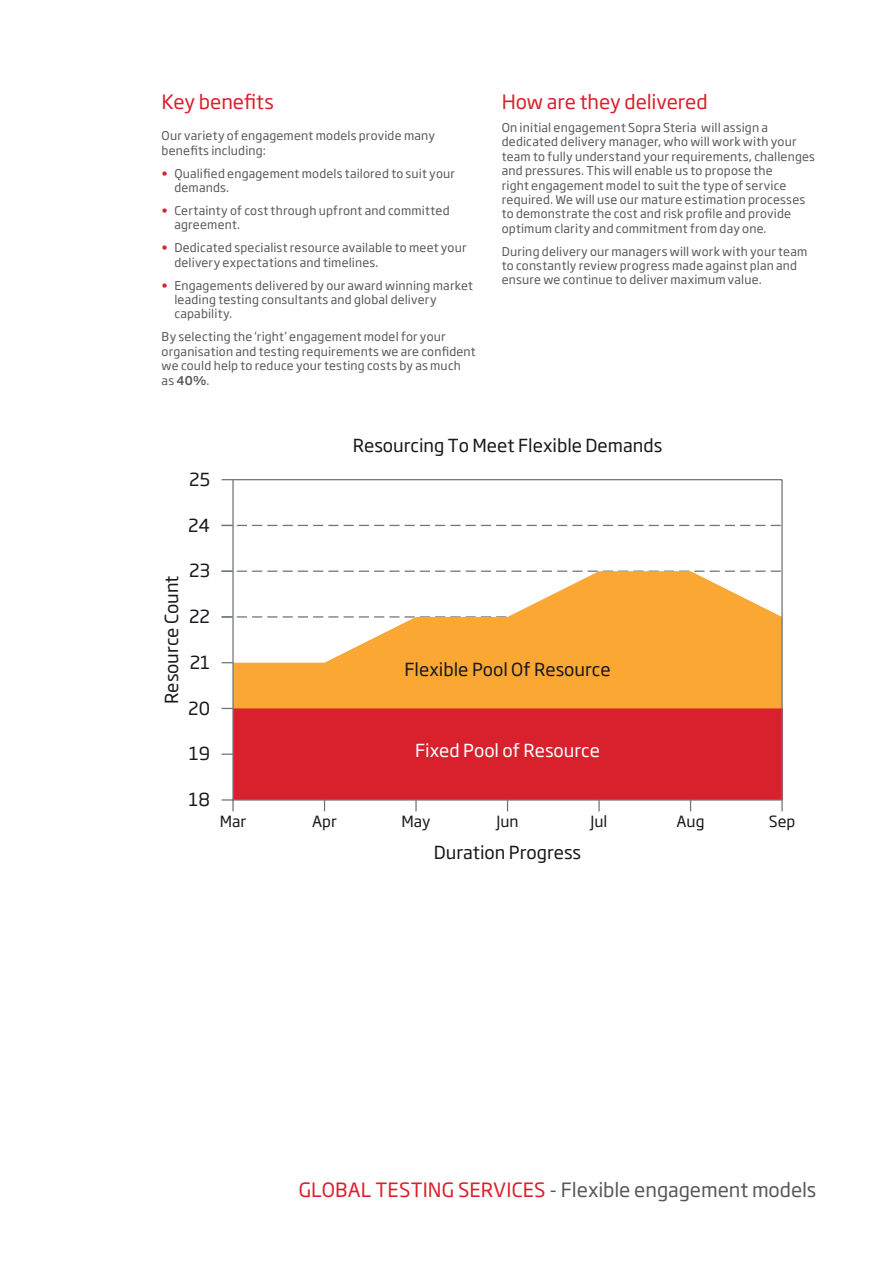
<style>
.page{position:relative;width:893px;height:1263px;background:#fff}
.page>*{position:absolute;margin:0;border:0;box-sizing:border-box;transform-origin:0 0}
.Body_Heading_1{font:19.5px "Soho Gothic Std";color:#58595b}
.Body_Heading_1-2{font:19.5px "Soho Gothic Std";letter-spacing:-.005em;color:#da202c}
.t1{font:17.85px "Soho Gothic Pro";color:#19171c}
.t2{font:17.85px "Soho Gothic Pro";color:#fff}
.t3{font:15.3px "Soho Gothic Pro";color:#19171c}
.Body{font:12px/14.4px "Soho Gothic Std";letter-spacing:.015em;color:#58595b}
.Body_Heading_1-3{font:12px/14.4px "Soho Gothic Std";letter-spacing:.015em;color:#58595b}
.s1{color:#da202c}
.s2{font-weight:500}
</style>
<div class="page">
<div style="left:233px;top:708px;width:549px;height:92px;background:#d8212d"></div>
<svg style="left:234px;top:572px;width:547px;height:136px;fill:#faa734"></svg>
<hr style="left:232px;top:480px;width:2px;height:331px;background:#717576">
<hr style="left:222px;top:799px;width:560px;height:2px;background:#717576">
<svg style="left:222px;top:753px;width:11px;height:2px"></svg>
<svg style="left:222px;top:616px;width:559px;height:2px"></svg>
<svg style="left:222px;top:570px;width:559px;height:2px"></svg>
<svg style="left:222px;top:525px;width:559px;height:1px"></svg>
<hr style="left:222px;top:479px;width:560px;height:1px;background:#717576">
<svg style="left:415px;top:800px;width:2px;height:11px"></svg>
<svg style="left:598px;top:800px;width:2px;height:11px"></svg>
<svg style="left:781px;top:800px;width:2px;height:11px"></svg>
<hr style="left:781px;top:480px;width:2px;height:320px;background:#717576">
<p class="Body_Heading_1-2" style="left:162px;top:90px;width:114px">Key benefits</p>
<p class="Body_Heading_1-3" style="left:162px;top:129px;width:275px">Our variety of engagement models provide many benefits including:</p>
<p class="Body" style="left:174px;top:166px;width:282px;text-indent:-13px"><span class="s1">•</span> Qualified engagement models tailored to suit your demands.</p>
<p class="Body" style="left:174px;top:204px;width:277px;text-indent:-13px"><span class="s1">•</span> Certainty of cost through upfront and committed agreement.</p>
<p class="Body" style="left:174px;top:241px;width:294px;text-indent:-13px"><span class="s1">•</span> Dedicated specialist resource available to meet your delivery expectations and timelines.</p>
<p class="Body" style="left:174px;top:278px;width:300px;text-indent:-13px"><span class="s1">•</span> Engagements delivered by our award winning market leading testing consultants and global delivery capability.</p>
<p class="Body" style="left:162px;top:330px;width:316px">By selecting the ‘right’ engagement model for your organisation and testing requirements we are confident we could help to reduce your testing costs by as much as <span class="s2">40%</span>.</p>
<p class="Body_Heading_1-2" style="left:502px;top:90px;width:207px">How are they delivered</p>
<p class="Body" style="left:502px;top:121px;width:315px">On initial engagement Sopra Steria will assign a dedicated delivery manager, who will work with your team to fully understand your requirements, challenges and pressures. This will enable us to propose the<br>right engagement model to suit the type of service required. We will use our mature estimation processes to demonstrate the cost and risk profile and provide optimum clarity and commitment from day one.</p>
<p class="Body" style="left:502px;top:244px;width:307px">During delivery our managers will work with your team to constantly review progress made against plan and ensure we continue to deliver maximum value.</p>
<p class="t1" style="left:189px;top:465px;width:22px">25</p>
<p class="t1" style="left:188px;top:511px;width:24px">24</p>
<p class="t1" style="left:353px;top:431px;width:311px">Resourcing To Meet Flexible Demands</p>
<p class="t1" style="left:158px;top:704px;width:130px;rotate:-90deg">Resource Count</p>
<p class="t1" style="left:189px;top:557px;width:23px">23</p>
<p class="t1" style="left:189px;top:603px;width:22px">22</p>
<p class="t1" style="left:190px;top:648px;width:22px">21</p>
<p class="t1" style="left:188px;top:694px;width:23px">20</p>
<p class="t1" style="left:189px;top:740px;width:23px">19</p>
<p class="t1" style="left:404px;top:656px;width:208px">Flexible Pool Of Resource</p>
<p class="t2" style="left:415px;top:736px;width:186px">Fixed Pool of Resource</p>
<p class="t1" style="left:189px;top:786px;width:23px">18</p>
<p class="t3" style="left:220px;top:809px;width:28px">Mar</p>
<p class="t3" style="left:312px;top:809px;width:26px">Apr</p>
<p class="t3" style="left:401px;top:809px;width:31px">May</p>
<p class="t3" style="left:496px;top:809px;width:24px">Jun</p>
<p class="t3" style="left:591px;top:809px;width:18px">Jul</p>
<p class="t3" style="left:676px;top:809px;width:30px">Aug</p>
<p class="t3" style="left:769px;top:809px;width:28px">Sep</p>
<p class="t1" style="left:434px;top:839px;width:149px">Duration Progress</p>
<p class="Body_Heading_1" style="left:299px;top:1178px;width:519px"><span class="s1">GLOBAL TESTING SERVICES</span> - Flexible engagement models</p>
</div>
